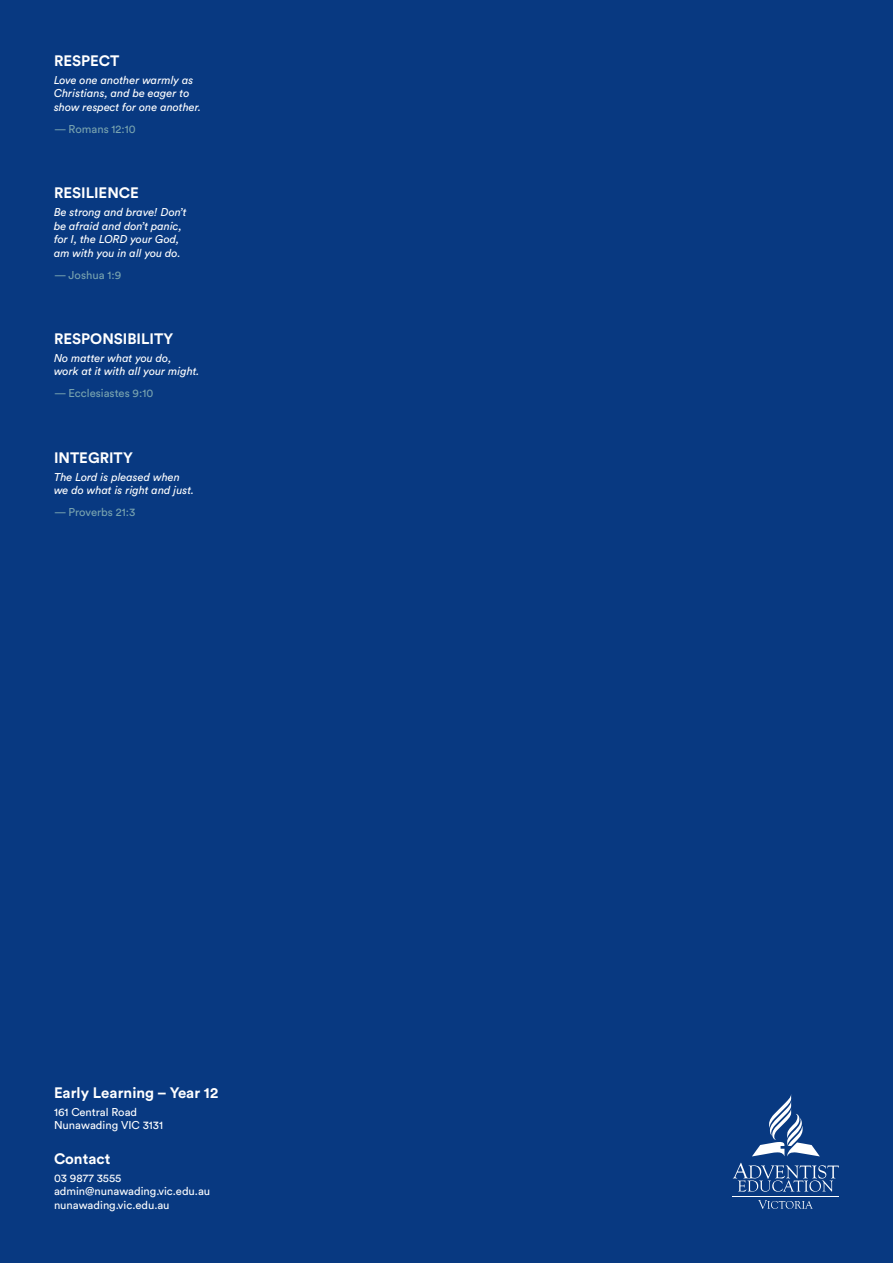
<style>
.page{position:relative;width:893px;height:1263px;background:#083981}
.page>*{position:absolute;margin:0;border:0;box-sizing:border-box;transform-origin:0 0}
.t1{font:700 15px "Circular Std";color:#fff}
.t2{font:italic 11.25px/13.5px "Circular Std";color:#fff}
.t3{font:11.25px/13.5px "Circular Std";color:#fff}
.t4{font:11.25px "Circular Std";color:#78a3af}
</style>
<div class="page">
<svg style="left:752px;top:1094px;width:68px;height:62px"></svg>
<svg style="left:758px;top:1200px;width:55px;height:9px"></svg>
<svg style="left:733px;top:1163px;width:106px;height:29px"></svg>
<hr style="left:733px;top:1196px;width:106px;height:1px;background:#fff">
<h1 class="t1" style="left:54px;top:51px;width:67px">RESPECT</h1>
<p class="t2" style="left:54px;top:73px;width:149px">Love one another warmly as<br>Christians, and be eager to show respect for one another.</p>
<p class="t4" style="left:54px;top:122px;width:83px">— Romans 12:10</p>
<h1 class="t1" style="left:54px;top:183px;width:87px">RESILIENCE</h1>
<p class="t2" style="left:54px;top:205px;width:134px">Be strong and brave! Don’t be afraid and don’t panic, for I, the LORD your God, am with you in all you do.</p>
<p class="t4" style="left:54px;top:268px;width:69px">— Joshua 1:9</p>
<h1 class="t1" style="left:54px;top:329px;width:121px">RESPONSIBILITY</h1>
<p class="t2" style="left:54px;top:351px;width:147px">No matter what you do,<br>work at it with all your might.</p>
<p class="t4" style="left:54px;top:387px;width:101px">— Ecclesiastes 9:10</p>
<h1 class="t1" style="left:54px;top:448px;width:81px">INTEGRITY</h1>
<p class="t2" style="left:54px;top:470px;width:142px">The Lord is pleased when we do what is right and just.</p>
<p class="t4" style="left:54px;top:505px;width:83px">— Proverbs 21:3</p>
<h1 class="t1" style="left:54px;top:1083px;width:166px">Early Learning – Year 12</h1>
<p class="t3" style="left:54px;top:1105px;width:111px">161 Central Road<br>Nunawading VIC 3131</p>
<h1 class="t1" style="left:54px;top:1149px;width:58px">Contact</h1>
<p class="t3" style="left:54px;top:1171px;width:158px">03 9877 3555 admin@nunawading.vic.edu.au nunawading.vic.edu.au</p>
</div>
